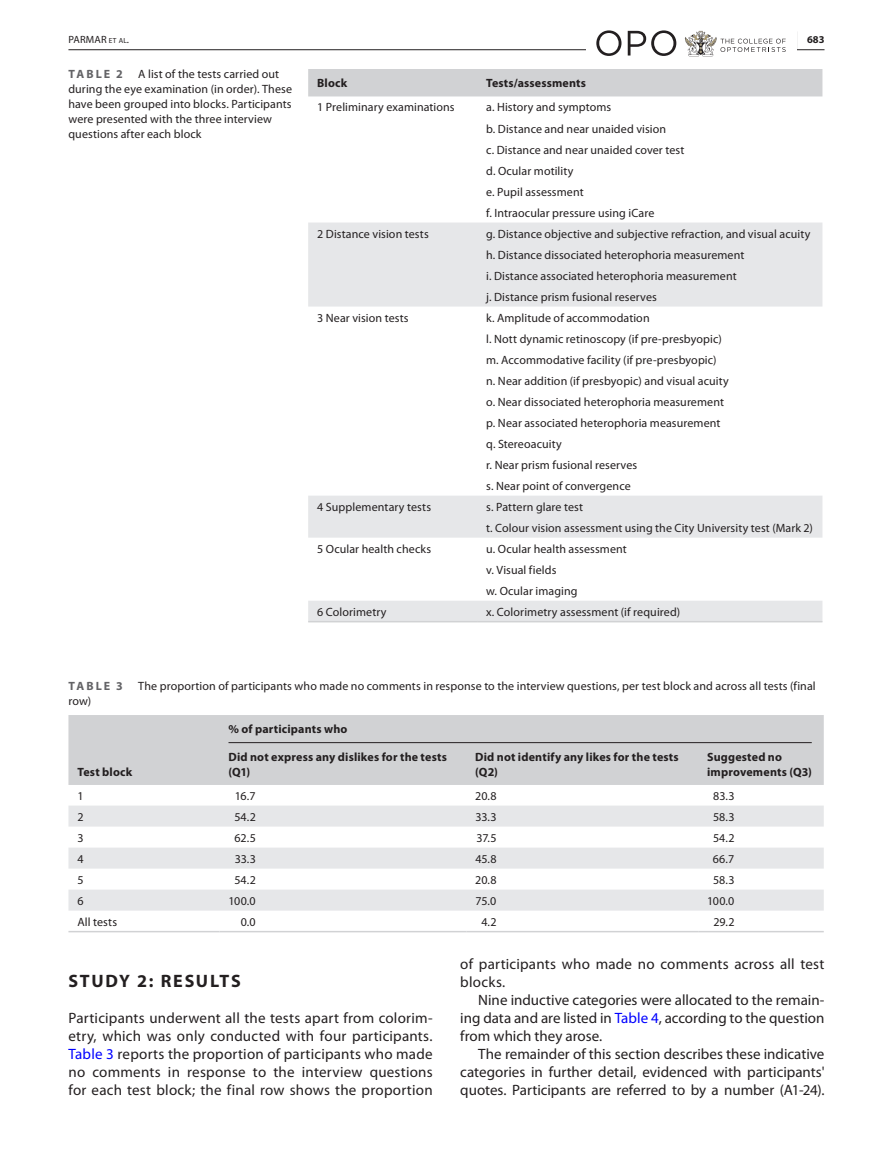
<style>
.page{position:relative;width:893px;height:1174px;background:#fff}
.page>*{position:absolute;margin:0;border:0;box-sizing:border-box;transform-origin:0 0}
.t1{font:700 18px "Myriad Pro";letter-spacing:.095em;color:#231f20}
.t2{font:15px/18px "Myriad Pro";letter-spacing:.01em;color:#231f20;text-align:justify}
.t3{font:12px/21px "Myriad Pro";letter-spacing:.005em;color:#231f20}
.t4{font:700 12px/15px "Myriad Pro";letter-spacing:.015em;color:#231f20}
.t5{font:700 12px "Myriad Pro";letter-spacing:.165em;color:#636366}
.t6{font:10.5px "Myriad Pro";letter-spacing:.01em;color:#231f20}
.t7{font:700 10.5px "Myriad Pro";color:#231f20}
.s1{font-size:7.35px}
.s2{font-size:18.15px}
.s3{color:#00f}
</style>
<div class="page">
<hr style="left:68px;top:49px;width:756px;height:1px;background:#231f20">
<div style="left:586px;top:30px;width:210px;height:26px;background:#fff"></div>
<svg style="left:685px;top:31px;width:101px;height:25px"></svg>
<svg style="left:596px;top:30px;width:80px;height:26px"></svg>
<div style="left:308px;top:69px;width:514px;height:27px;background:#d1d2d4"></div>
<svg style="left:308px;top:222px;width:514px;height:399px"></svg>
<hr style="left:308px;top:621px;width:169px;height:1px;background:#d1d2d4">
<hr style="left:477px;top:621px;width:345px;height:1px;background:#d1d2d4">
<div style="left:68px;top:715px;width:756px;height:70px;background:#d1d2d4"></div>
<svg style="left:68px;top:805px;width:756px;height:105px;fill:#e6e7e9"></svg>
<hr style="left:68px;top:931px;width:151px;height:1px;background:#d1d2d4">
<hr style="left:219px;top:931px;width:247px;height:1px;background:#d1d2d4">
<hr style="left:466px;top:931px;width:232px;height:1px;background:#d1d2d4">
<hr style="left:698px;top:931px;width:126px;height:1px;background:#d1d2d4">
<hr style="left:228px;top:742px;width:584px;height:1px;background:#231f20">
<p class="t6" style="left:68px;top:33px;width:62px">PARMAR <span class="s1">et al</span>.</p>
<p class="t7" style="left:795px;top:33px;width:30px"><span class="s2">|</span> 683</p>
<p class="t3" style="left:68px;top:67px;width:225px;line-height:15px;text-indent:70px">A list of the tests carried out during the eye examination (in order). These have been grouped into blocks. Participants were presented with the three interview questions after each block</p>
<p class="t5" style="left:69px;top:67px;width:56px">TABLE 2</p>
<p class="t4" style="left:317px;top:76px;width:32px">Block</p>
<p class="t4" style="left:486px;top:76px;width:102px">Tests/assessments</p>
<p class="t3" style="left:317px;top:97px;width:139px">1 Preliminary examinations</p>
<p class="t3" style="left:486px;top:97px;width:200px">a. History and symptoms<br>b. Distance and near unaided vision<br>c. Distance and near unaided cover test d. Ocular motility<br>e. Pupil assessment<br>f. Intraocular pressure using iCare</p>
<p class="t3" style="left:317px;top:223px;width:113px">2 Distance vision tests</p>
<p class="t3" style="left:486px;top:223px;width:326px">g. Distance objective and subjective refraction, and visual acuity h. Distance dissociated heterophoria measurement<br>i. Distance associated heterophoria measurement<br>j. Distance prism fusional reserves</p>
<p class="t3" style="left:317px;top:307px;width:93px">3 Near vision tests</p>
<p class="t3" style="left:486px;top:307px;width:244px">k. Amplitude of accommodation<br>l. Nott dynamic retinoscopy (if pre-presbyopic) m. Accommodative facility (if pre-presbyopic) n. Near addition (if presbyopic) and visual acuity o. Near dissociated heterophoria measurement p. Near associated heterophoria measurement q. Stereoacuity<br>r. Near prism fusional reserves<br>s. Near point of convergence</p>
<p class="t3" style="left:317px;top:496px;width:115px">4 Supplementary tests</p>
<p class="t3" style="left:486px;top:496px;width:328px">s. Pattern glare test<br>t. Colour vision assessment using the City University test (Mark 2)</p>
<p class="t3" style="left:317px;top:538px;width:116px">5 Ocular health checks</p>
<p class="t3" style="left:486px;top:538px;width:142px">u. Ocular health assessment v. Visual fields<br>w. Ocular imaging</p>
<p class="t3" style="left:317px;top:601px;width:71px">6 Colorimetry</p>
<p class="t3" style="left:486px;top:601px;width:196px">x. Colorimetry assessment (if required)</p>
<p class="t5" style="left:69px;top:679px;width:56px">TABLE 3</p>
<p class="t3" style="left:138px;top:676px;width:679px">The proportion of participants who made no comments in response to the interview questions, per test block and across all tests (final</p>
<p class="t3" style="left:68px;top:691px;width:24px">row)</p>
<p class="t4" style="left:77px;top:764px;width:56px">Test block</p>
<p class="t4" style="left:228px;top:722px;width:121px">% of participants who</p>
<p class="t4" style="left:228px;top:749px;width:220px">Did not express any dislikes for the tests (Q1)</p>
<p class="t4" style="left:475px;top:749px;width:205px">Did not identify any likes for the tests (Q2)</p>
<p class="t4" style="left:707px;top:749px;width:106px">Suggested no improvements (Q3)</p>
<p class="t3" style="left:77px;top:785px;width:8px">1</p>
<p class="t3" style="left:235px;top:785px;width:22px">16.7</p>
<p class="t3" style="left:475px;top:785px;width:23px">20.8</p>
<p class="t3" style="left:713px;top:785px;width:23px">83.3</p>
<p class="t3" style="left:77px;top:806px;width:8px">2</p>
<p class="t3" style="left:234px;top:806px;width:23px">54.2</p>
<p class="t3" style="left:475px;top:806px;width:23px">33.3</p>
<p class="t3" style="left:713px;top:806px;width:23px">58.3</p>
<p class="t3" style="left:77px;top:827px;width:8px">3</p>
<p class="t3" style="left:234px;top:827px;width:23px">62.5</p>
<p class="t3" style="left:477px;top:827px;width:21px">37.5</p>
<p class="t3" style="left:713px;top:827px;width:23px">54.2</p>
<p class="t3" style="left:77px;top:848px;width:8px">4</p>
<p class="t3" style="left:235px;top:848px;width:23px">33.3</p>
<p class="t3" style="left:475px;top:848px;width:23px">45.8</p>
<p class="t3" style="left:713px;top:848px;width:23px">66.7</p>
<p class="t3" style="left:77px;top:869px;width:8px">5</p>
<p class="t3" style="left:234px;top:869px;width:23px">54.2</p>
<p class="t3" style="left:475px;top:869px;width:23px">20.8</p>
<p class="t3" style="left:713px;top:869px;width:23px">58.3</p>
<p class="t3" style="left:77px;top:890px;width:8px">6</p>
<p class="t3" style="left:228px;top:890px;width:29px">100.0</p>
<p class="t3" style="left:476px;top:890px;width:22px">75.0</p>
<p class="t3" style="left:707px;top:890px;width:29px">100.0</p>
<p class="t3" style="left:77px;top:911px;width:41px">All tests</p>
<p class="t3" style="left:241px;top:911px;width:16px">0.0</p>
<p class="t3" style="left:481px;top:911px;width:17px">4.2</p>
<p class="t3" style="left:713px;top:911px;width:23px">29.2</p>
<h1 class="t1" style="left:68px;top:971px;width:174px">STUDY 2: RESULTS</h1>
<p class="t2" style="left:68px;top:1009px;width:366px">Participants underwent all the tests apart from colorim&shy;etry, which was only conducted with four participants.<br><span class="s3">Table 3</span> reports the proportion of participants who made no comments in response to the interview questions for each test block; the final row shows the proportion</p>
<p class="t2" style="left:460px;top:955px;width:366px">of participants who made no comments across all test blocks.</p>
<p class="t2" style="left:460px;top:991px;width:366px;text-indent:18px">Nine inductive categories were allocated to the remain&shy;ing data and are listed in <span class="s3">Table 4</span>, according to the question from which they arose.</p>
<p class="t2" style="left:460px;top:1045px;width:366px;text-indent:18px">The remainder of this section describes these indicative categories in further detail, evidenced with participants' quotes. Participants are referred to by a number (A1-24).</p>
</div>
